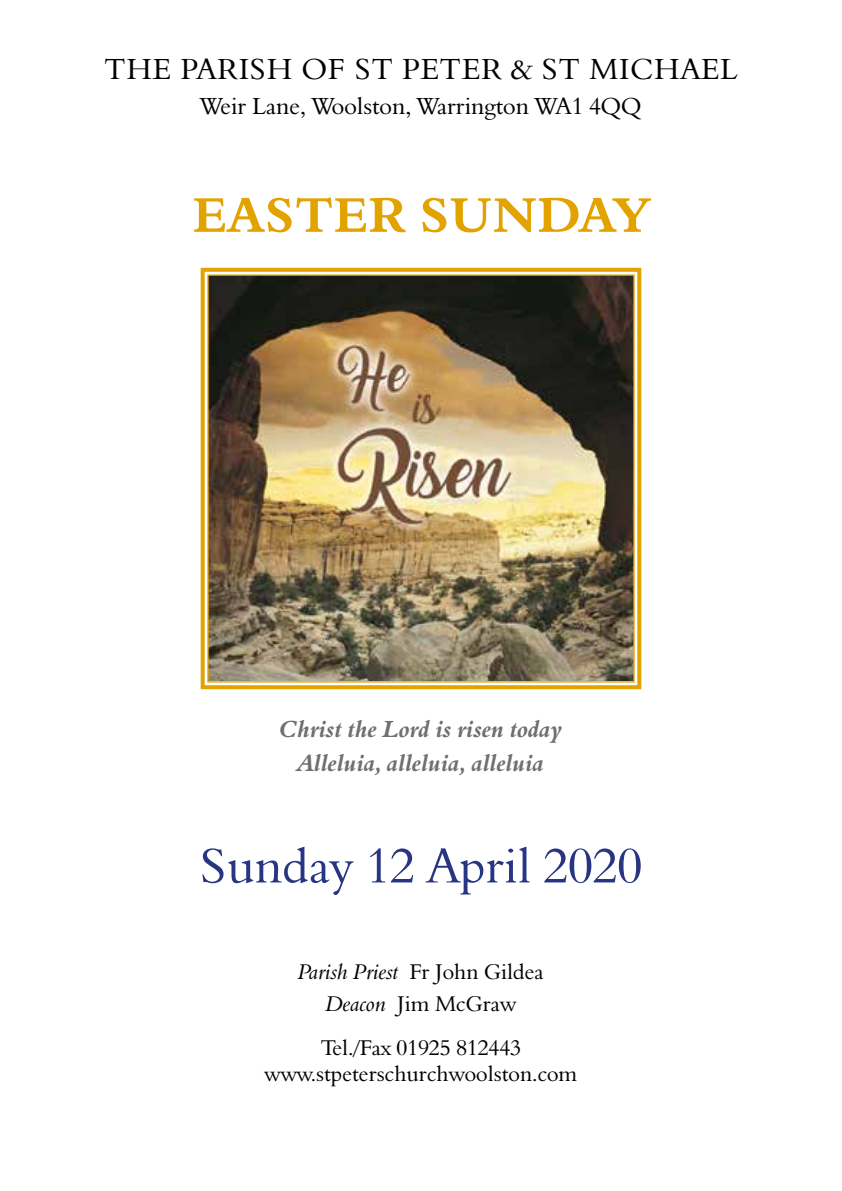
<style>
.page{position:relative;width:842px;height:1191px;background:#fff}
.page>*{position:absolute;margin:0;border:0;box-sizing:border-box;transform-origin:0 0}
.t1{font:50px "Aldine 401 BT Roman A";color:#283583}
.t2{font:50px "Aldine 401 BT Bold A";letter-spacing:.02em;color:#e2a200}
.t3{font:30px "Aldine 401 BT Roman A";letter-spacing:.03em;color:#000}
.t4{font:24px/34.4px "Aldine 401 BT Bold Italic A";color:#706f6f;text-align:center}
.t5{font:24px "Aldine 401 BT Roman A";color:#000}
.t6{font:22px/43.4px "Aldine 401 BT Roman A";color:#000}
.t7{font:22px "Aldine 401 BT Italic A";color:#000}
.s1{font-family:"Aldine 401 BT Roman A"}
.s2{font-family:"Aldine 401 BT Italic A"}
</style>
<div class="page">
<img style="left:200px;top:267px;width:442px;height:423px">
<h2 class="t3" style="left:104px;top:51px;width:635px">THE PARISH OF ST PETER &amp; ST MICHAEL</h2>
<p class="t5" style="left:200px;top:91px;width:442px">Weir Lane, Woolston, Warrington WA1 4QQ</p>
<h1 class="t2" style="left:193px;top:184px;width:457px">EASTER SUNDAY</h1>
<p class="t4" style="left:280px;top:711px;width:284px">Christ the Lord is risen today<br>Alleluia, alleluia, alleluia</p>
<h1 class="t1" style="left:200px;top:835px;width:444px">Sunday 12 April 2020</h1>
<p class="t7" style="left:298px;top:958px;width:247px">Parish Priest <span class="s1">Fr John Gildea</span></p>
<p class="t6" style="left:321px;top:982px;width:202px"><span class="s2">Deacon</span> Jim McGraw<br>Tel./Fax 01925 812443</p>
<p class="t6" style="left:265px;top:1051px;width:314px">www.stpeterschurchwoolston.com</p>
</div>
